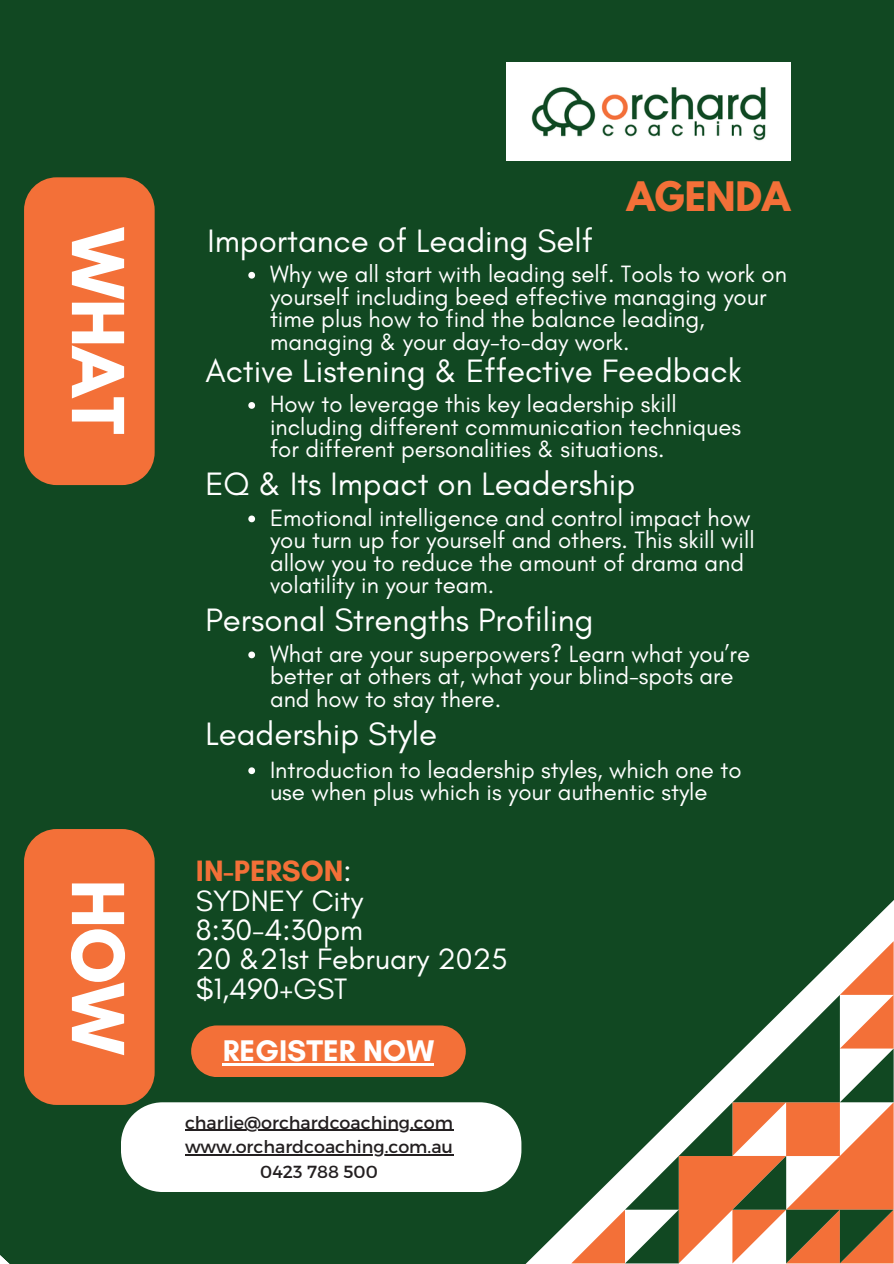
<style>
.page{position:relative;width:894px;height:1264px;background:#fff}
.page>*{position:absolute;margin:0;border:0;box-sizing:border-box;transform-origin:0 0}
.t1{font:700 63.3px "League Spartan";color:#fff}
.t2{font:700 36px "League Spartan";color:#f37038}
.t3{font:33px "Glacial Indifference";color:#fff}
.t4{font:700 30.45px "Glacial Indifference";color:#fff}
.t5{font:30px/29.2px "Glacial Indifference";color:#fff}
.t6{font:24px/22.5px "Glacial Indifference";color:#fff}
.t7{font:17.55px "Montserrat";color:#231f20}
.s1{font-weight:700;color:#f37038}
</style>
<div class="page">
<div style="left:0;top:0;width:893px;height:1263px;background:#114822"></div>
<img style="left:506px;top:63px;width:284px;height:98px">
<svg style="left:248px;top:272px;width:7px;height:6px"></svg>
<div style="left:24px;top:177px;width:131px;height:308px;background:#f37038"></div>
<div style="left:24px;top:829px;width:131px;height:275px;background:#f37038"></div>
<svg style="left:248px;top:402px;width:7px;height:7px"></svg>
<svg style="left:248px;top:515px;width:7px;height:7px"></svg>
<svg style="left:248px;top:651px;width:7px;height:7px"></svg>
<svg style="left:248px;top:767px;width:7px;height:7px"></svg>
<div style="left:121px;top:1102px;width:400px;height:89px;background:#fff;border-radius:42px"></div>
<hr style="left:185px;top:1129px;width:268px;height:1px;background:#231f20">
<hr style="left:185px;top:1154px;width:268px;height:1px;background:#231f20">
<svg style="left:191px;top:1025px;width:274px;height:52px;background:#e8703a"></svg>
<hr style="left:223px;top:1063px;width:211px;height:2px;background:#fff">
<p class="t1" style="left:129px;top:228px;width:208px;rotate:90deg">WHAT</p>
<p class="t1" style="left:129px;top:879px;width:178px;rotate:90deg">HOW</p>
<p class="t2" style="left:626px;top:178px;width:165px">AGENDA</p>
<h1 class="t3" style="left:207px;top:220px;width:387px">Importance of Leading Self</h1>
<h2 class="t6" style="left:270px;top:262px;width:518px">Why we all start with leading self. Tools to work on yourself including beed effective managing your time plus how to find the balance leading, managing &amp; your day-to-day work.</h2>
<p class="t3" style="left:205px;top:350px;width:537px">Active Listening &amp; Effective Feedback</p>
<p class="t6" style="left:270px;top:392px;width:472px">How to leverage this key leadership skill including different communication techniques for different personalities &amp; situations.</p>
<p class="t3" style="left:205px;top:464px;width:431px">EQ &amp; Its Impact on Leadership</p>
<p class="t6" style="left:270px;top:506px;width:486px">Emotional intelligence and control impact how you turn up for yourself and others. This skill will allow you to reduce the amount of drama and volatility in your team.</p>
<p class="t3" style="left:205px;top:600px;width:389px">Personal Strengths Profiling</p>
<p class="t6" style="left:270px;top:642px;width:481px">What are your superpowers? Learn what you’re better at others at, what your blind-spots are and how to stay there.</p>
<p class="t3" style="left:205px;top:713px;width:233px">Leadership Style</p>
<p class="t6" style="left:270px;top:757px;width:473px">Introduction to leadership styles, which one to use when plus which is your authentic style</p>
<h4 class="t5" style="left:196px;top:856px;width:313px"><span class="s1">IN-PERSON</span>:<br>SYDNEY City<br>8:30-4:30pm<br>20 &amp;21st February 2025 $1,490+GST</h4>
<p class="t4" style="left:223px;top:1032px;width:213px">REGISTER NOW</p>
<h1 class="t7" style="left:185px;top:1110px;width:269px">charlie@orchardcoaching.com</h1>
<h5 class="t7" style="left:185px;top:1135px;width:269px">www.orchardcoaching.com.au</h5>
<p class="t7" style="left:260px;top:1160px;width:119px">0423 788 500</p>
</div>
